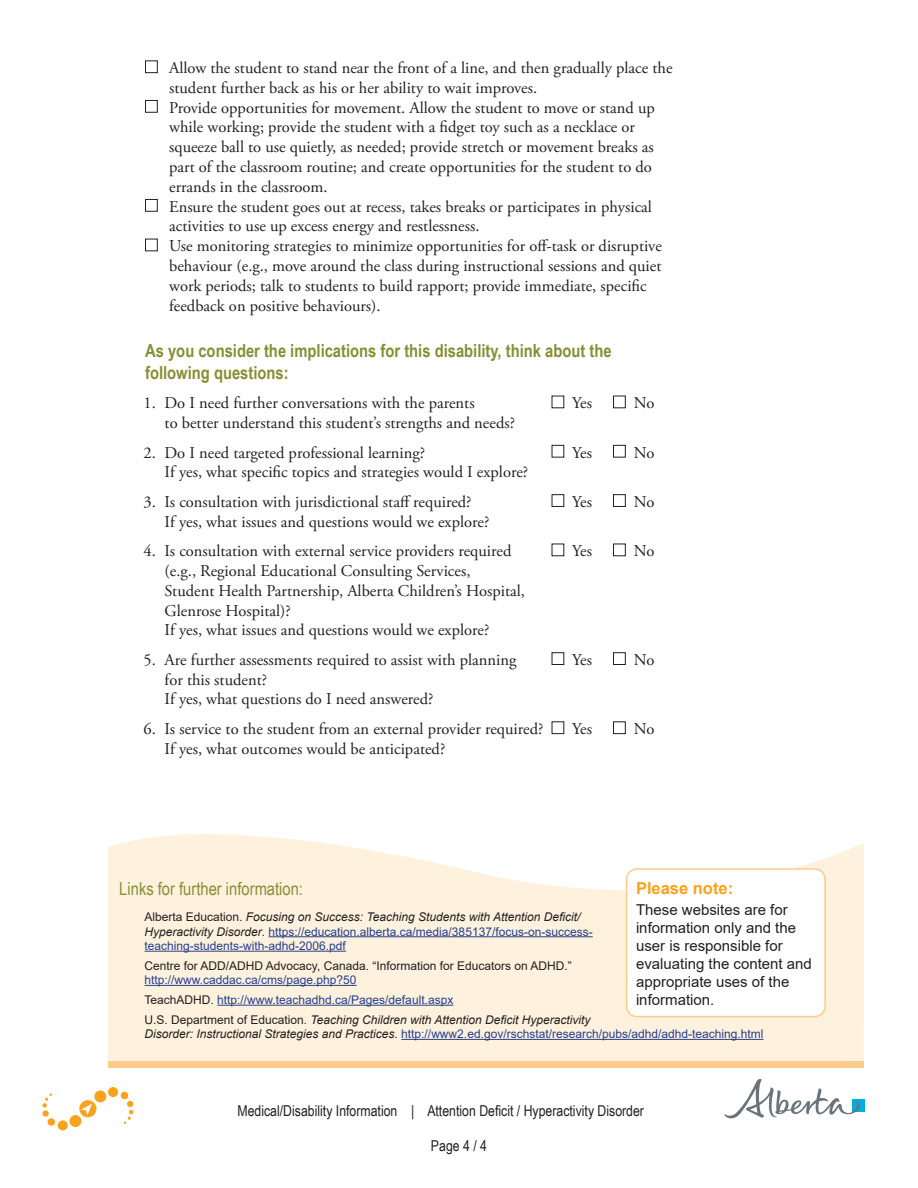
<style>
.page{position:relative;width:918px;height:1188px;background:#fff}
.page>*{position:absolute;margin:0;border:0;box-sizing:border-box;transform-origin:0 0}
.t1{font:700 18px/21.6px "Arial Narrow";color:#878e34}
.t2{font:18px "Arial Narrow";color:#878e34}
.t3{font:16.5px/19.8px "Adobe Garamond Pro";color:#231f20}
.t4{font:700 16.5px "Arial";color:#f9a21c}
.t5{font:15px/18px "Arial";color:#231f20}
.t6{font:15px "Arial Narrow";color:#231f20}
.t7{font:12px/14.4px "Arial";color:#253f8e}
.t8{font:italic 12px/14.4px "Arial";color:#231f20}
.t9{font:12px/14.4px "Arial";color:#231f20}
.s1{color:#231f20}
.s2{font-style:italic;color:#231f20}
.s3{color:#253f8e}
.s4{font-style:normal}
.s5{font-style:normal;color:#253f8e}
</style>
<div class="page">
<svg style="left:108px;top:834px;width:756px;height:227px;fill:#fef1dd"></svg>
<hr style="left:269px;top:936px;width:324px;height:1px;background:#253f8e">
<hr style="left:145px;top:951px;width:201px;height:1px;background:#253f8e">
<hr style="left:145px;top:985px;width:212px;height:1px;background:#253f8e">
<hr style="left:217px;top:1005px;width:236px;height:1px;background:#253f8e">
<hr style="left:401px;top:1039px;width:363px;height:1px;background:#253f8e">
<div style="left:108px;top:1061px;width:756px;height:7px;background:#fdcc89"></div>
<div style="left:627px;top:869px;width:198px;height:148px;background:#fff;border-radius:11px"></div>
<div style="left:626px;top:868px;width:200px;height:149px;border:2px solid #fdcc89;border-radius:11px"></div>
<div style="left:79px;top:1100px;width:17px;height:17px;background:#f9a21c;border-radius:50%"></div>
<div style="left:70px;top:1115px;width:11px;height:12px;background:#f9a21c;border-radius:50%"></div>
<div style="left:58px;top:1120px;width:10px;height:10px;background:#f9a21c;border-radius:50%"></div>
<div style="left:48px;top:1118px;width:7px;height:8px;background:#f9a21c;border-radius:50%"></div>
<div style="left:43px;top:1110px;width:6px;height:7px;background:#f9a21c;border-radius:50%"></div>
<svg style="left:42px;top:1094px;width:10px;height:14px"></svg>
<div style="left:94px;top:1090px;width:12px;height:12px;background:#f9a21c;border-radius:50%"></div>
<div style="left:108px;top:1087px;width:10px;height:10px;background:#f9a21c;border-radius:50%"></div>
<div style="left:121px;top:1092px;width:7px;height:7px;background:#f9a21c;border-radius:50%"></div>
<svg style="left:124px;top:1101px;width:9px;height:23px"></svg>
<svg style="left:81px;top:1103px;width:11px;height:12px"></svg>
<div style="left:145px;top:60px;width:13px;height:13px;border:1px solid #231f20"></div>
<div style="left:145px;top:100px;width:13px;height:13px;border:1px solid #231f20"></div>
<div style="left:145px;top:199px;width:13px;height:13px;border:1px solid #231f20"></div>
<div style="left:145px;top:239px;width:13px;height:12px;border:1px solid #231f20"></div>
<div style="left:613px;top:396px;width:13px;height:12px;border:1px solid #231f20"></div>
<div style="left:552px;top:445px;width:12px;height:13px;border:1px solid #231f20"></div>
<div style="left:613px;top:445px;width:13px;height:13px;border:1px solid #231f20"></div>
<div style="left:552px;top:494px;width:12px;height:13px;border:1px solid #231f20"></div>
<div style="left:613px;top:494px;width:13px;height:13px;border:1px solid #231f20"></div>
<div style="left:613px;top:544px;width:13px;height:12px;border:1px solid #231f20"></div>
<div style="left:552px;top:652px;width:12px;height:13px;border:1px solid #231f20"></div>
<div style="left:613px;top:652px;width:13px;height:13px;border:1px solid #231f20"></div>
<div style="left:552px;top:721px;width:12px;height:13px;border:1px solid #231f20"></div>
<div style="left:613px;top:721px;width:13px;height:13px;border:1px solid #231f20"></div>
<div style="left:852px;top:1099px;width:13px;height:13px;background:#00aedc"></div>
<svg style="left:724px;top:1079px;width:136px;height:39px"></svg>
<p class="t3" style="left:169px;top:58px;width:505px">Allow the student to stand near the front of a line, and then gradually place the student further back as his or her ability to wait improves.</p>
<p class="t3" style="left:169px;top:98px;width:487px">Provide opportunities for movement. Allow the student to move or stand up while working; provide the student with a fidget toy such as a necklace or squeeze ball to use quietly, as needed; provide stretch or movement breaks as part of the classroom routine; and create opportunities for the student to do errands in the classroom.</p>
<p class="t3" style="left:169px;top:197px;width:484px">Ensure the student goes out at recess, takes breaks or participates in physical activities to use up excess energy and restlessness.</p>
<p class="t3" style="left:169px;top:237px;width:494px">Use monitoring strategies to minimize opportunities for off-task or disruptive behaviour (e.g., move around the class during instructional sessions and quiet work periods; talk to students to build rapport; provide immediate, specific feedback on positive behaviours).</p>
<p class="t1" style="left:145px;top:339px;width:468px">As you consider the implications for this disability, think about the following questions:</p>
<p class="t3" style="left:144px;top:394px;width:333px">1. Do I need further conversations with the parents</p>
<p class="t3" style="left:572px;top:394px;width:21px">Yes</p>
<p class="t3" style="left:634px;top:394px;width:22px">No</p>
<p class="t3" style="left:165px;top:413px;width:352px">to better understand this student’s strengths and needs?</p>
<p class="t3" style="left:144px;top:443px;width:283px">2. Do I need targeted professional learning?</p>
<p class="t3" style="left:572px;top:443px;width:21px">Yes</p>
<p class="t3" style="left:634px;top:443px;width:22px">No</p>
<p class="t3" style="left:165px;top:463px;width:365px">If yes, what specific topics and strategies would I explore?</p>
<p class="t3" style="left:144px;top:492px;width:329px">3. Is consultation with jurisdictional staff required?</p>
<p class="t3" style="left:572px;top:492px;width:21px">Yes</p>
<p class="t3" style="left:634px;top:492px;width:22px">No</p>
<p class="t3" style="left:165px;top:512px;width:326px">If yes, what issues and questions would we explore?</p>
<p class="t3" style="left:144px;top:542px;width:369px">4. Is consultation with external service providers required</p>
<p class="t3" style="left:572px;top:542px;width:21px">Yes</p>
<p class="t3" style="left:634px;top:542px;width:22px">No</p>
<p class="t3" style="left:165px;top:561px;width:362px">(e.g., Regional Educational Consulting Services,<br>Student Health Partnership, Alberta Children’s Hospital, Glenrose Hospital)?<br>If yes, what issues and questions would we explore?</p>
<p class="t3" style="left:144px;top:650px;width:374px">5. Are further assessments required to assist with planning</p>
<p class="t3" style="left:572px;top:650px;width:21px">Yes</p>
<p class="t3" style="left:634px;top:650px;width:22px">No</p>
<p class="t3" style="left:165px;top:670px;width:270px">for this student?<br>If yes, what questions do I need answered?</p>
<p class="t3" style="left:144px;top:719px;width:401px">6. Is service to the student from an external provider required?</p>
<p class="t3" style="left:572px;top:719px;width:21px">Yes</p>
<p class="t3" style="left:634px;top:719px;width:22px">No</p>
<p class="t3" style="left:165px;top:739px;width:282px">If yes, what outcomes would be anticipated?</p>
<p class="t2" style="left:119px;top:875px;width:185px">Links for further information:</p>
<p class="t7" style="left:145px;top:910px;width:450px"><span class="s1">Alberta Education.</span> <span class="s2">Focusing on Success: Teaching Students with Attention Deficit/<br>Hyperactivity Disorder</span><span class="s1">.</span> https://education.alberta.ca/media/385137/focus-on-success&shy;teaching-students-with-adhd-2006.pdf</p>
<p class="t9" style="left:145px;top:958px;width:429px">Centre for ADD/ADHD Advocacy, Canada. “Information for Educators on ADHD.” <span class="s3">http://www.caddac.ca/cms/page.php?50</span></p>
<p class="t7" style="left:145px;top:992px;width:310px"><span class="s1">TeachADHD.</span> http://www.teachadhd.ca/Pages/default.aspx</p>
<p class="t8" style="left:145px;top:1012px;width:620px"><span class="s4">U.S. Department of Education.</span> Teaching Children with Attention Deficit Hyperactivity<br>Disorder: Instructional Strategies and Practices<span class="s4">.</span> <span class="s5">http://www2.ed.gov/rschstat/research/pubs/adhd/adhd-teaching.html</span></p>
<p class="t4" style="left:636px;top:877px;width:99px">Please note:</p>
<p class="t5" style="left:636px;top:900px;width:177px">These websites are for information only and the user is responsible for evaluating the content and appropriate uses of the information.</p>
<p class="t6" style="left:238px;top:1099px;width:408px">Medical/Disability Information | Attention Deficit / Hyperactivity Disorder</p>
<p class="t6" style="left:431px;top:1135px;width:58px">Page 4 / 4</p>
</div>
